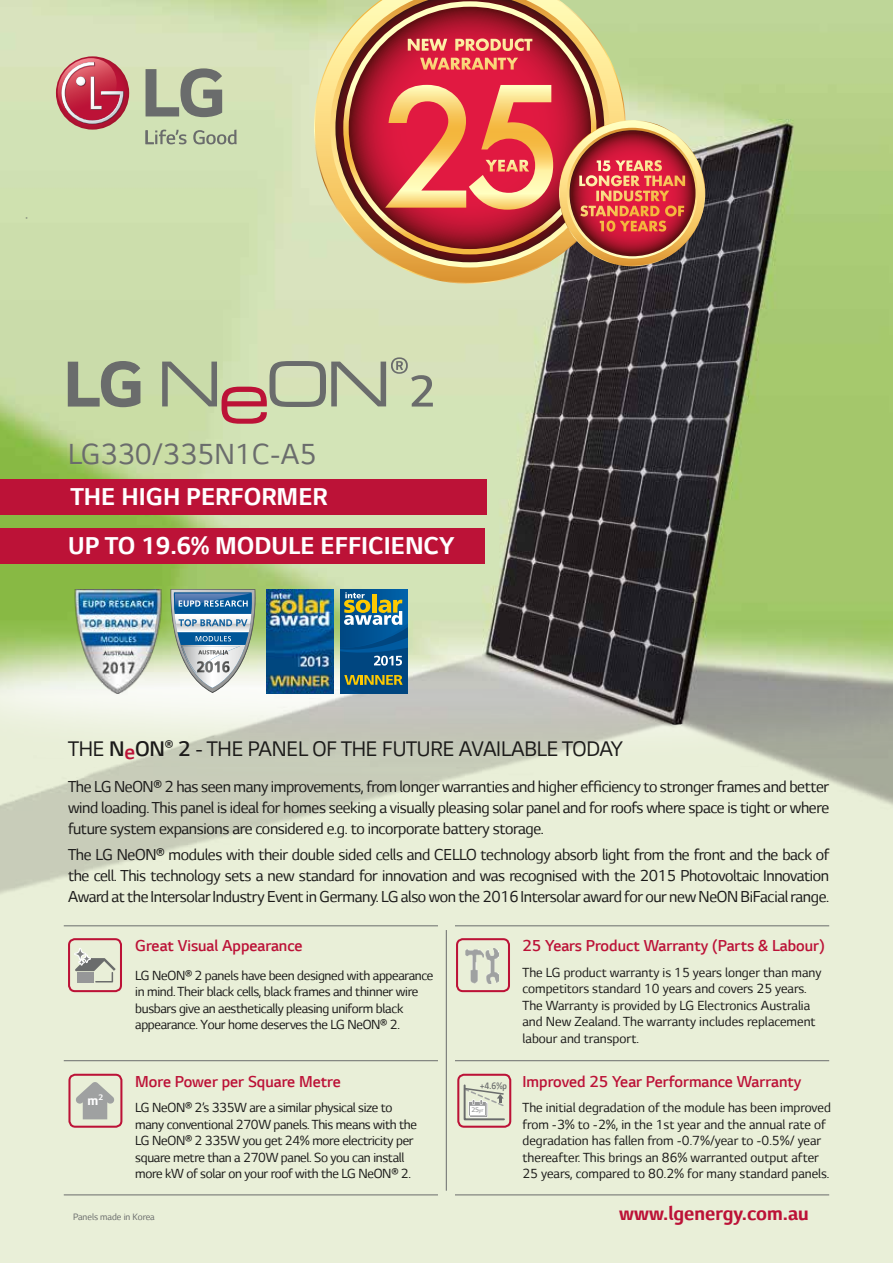
<style>
.page{position:relative;width:893px;height:1263px;background:#e9efd8}
.page>*{position:absolute;margin:0;border:0;box-sizing:border-box;transform-origin:0 0}
.t1{font:33px "LG Smart";color:#6a6c6c}
.t2{font:700 27.75px/48.8px "LG Smart";color:#fff}
.t3{font:24px "LG Smart";letter-spacing:-.01em;color:#1c1b1a}
.t4{font:700 22.35px "LG Smart";color:#bc1237}
.t5{font:18px/21px "LG Smart";letter-spacing:-.02em;color:#1c1b1a;text-align:justify}
.t6{font:300 18px "LG Smart";color:#bc1237}
.t7{font:700 15.45px "LG Smart";color:#fff}
.t8{font:15px/16.5px "LG Smart";color:#1c1b1a}
.t9{font:15px/16.5px "LG Smart";letter-spacing:-.02em;color:#1c1b1a}
.t10{font:10.5px "LG Smart";color:#6a6c6c}
.t11{font:300 10.5px "LG Smart";color:#6a6c6c;scale:.9 1}
.t12{font:300 7.5px "LG Smart";color:#969798}
.s1{font-weight:300}
.s2{font-weight:300;color:#bc1237}
.s3{font-size:6px}
</style>
<div class="page">
<img style="left:0;top:0;width:893px;height:894px">
<hr style="left:64px;top:925px;width:374px;height:1px;background:#6a6c6c">
<hr style="left:455px;top:925px;width:374px;height:1px;background:#6a6c6c">
<hr style="left:64px;top:1060px;width:374px;height:1px;background:#6a6c6c">
<hr style="left:455px;top:1060px;width:374px;height:1px;background:#6a6c6c">
<hr style="left:446px;top:930px;width:1px;height:261px;background:#6a6c6c">
<svg style="left:68px;top:361px;width:72px;height:46px;background:#98a289"></svg>
<div style="left:68px;top:938px;width:54px;height:54px;border:2px solid #bc1237;border-radius:6px"></div>
<div style="left:74px;top:948px;width:12px;height:12px;border:2px solid #fff;border-radius:5px"></div>
<div style="left:82px;top:954px;width:9px;height:9px;border:2px solid #fff;border-radius:3px"></div>
<svg style="left:75px;top:949px;width:10px;height:10px"></svg>
<svg style="left:83px;top:955px;width:7px;height:7px"></svg>
<svg style="left:75px;top:958px;width:41px;height:25px"></svg>
<div style="left:457px;top:1074px;width:54px;height:54px;border:2px solid #bc1237;border-radius:6px"></div>
<svg style="left:463px;top:1084px;width:42px;height:37px"></svg>
<div style="left:68px;top:1074px;width:54px;height:54px;border:2px solid #bc1237;border-radius:6px"></div>
<hr style="left:64px;top:1194px;width:374px;height:1px;background:#6a6c6c">
<hr style="left:455px;top:1194px;width:374px;height:1px;background:#6a6c6c">
<div style="left:456px;top:938px;width:54px;height:54px;border:2px solid #bc1237;border-radius:6px"></div>
<img style="left:465px;top:948px;width:34px;height:36px">
<svg style="left:146px;top:130px;width:41px;height:14px"></svg>
<svg style="left:193px;top:130px;width:44px;height:14px"></svg>
<svg style="left:146px;top:68px;width:76px;height:49px;background:#9fa690"></svg>
<svg style="left:56px;top:56px;width:73px;height:74px"></svg>
<svg style="left:54px;top:58px;width:70px;height:67px;background:#c96772"></svg>
<svg style="left:76px;top:1082px;width:38px;height:37px"></svg>
<img style="left:266px;top:589px;width:67px;height:104px">
<div style="left:340px;top:589px;width:67px;height:104px;background:linear-gradient(to right,#004782,#0062aa)"></div>
<svg style="left:340px;top:592px;width:67px;height:101px;background:#336a83"></svg>
<svg style="left:170px;top:589px;width:86px;height:104px;background:#9db5c1"></svg>
<svg style="left:162px;top:357px;width:271px;height:67px;background:#c0c4a2"></svg>
<div style="left:0;top:480px;width:486px;height:35px;background:#bc1237"></div>
<div style="left:0;top:528px;width:484px;height:36px;background:#bc1237"></div>
<img style="left:68px;top:589px;width:99px;height:104px">
<svg style="left:315px;top:0;width:310px;height:283px;background:#ccc48d"></svg>
<svg style="left:330px;top:0;width:279px;height:267px;background:#e3dd9b"></svg>
<svg style="left:335px;top:0;width:269px;height:262px;background:#cbbc84"></svg>
<svg style="left:343px;top:1px;width:253px;height:253px;background:#bb5b4f"></svg>
<svg style="left:408px;top:39px;width:39px;height:12px"></svg>
<svg style="left:455px;top:38px;width:77px;height:13px"></svg>
<svg style="left:420px;top:58px;width:98px;height:12px"></svg>
<svg style="left:385px;top:85px;width:321px;height:182px;background:#cc6854"></svg>
<h1 class="t1" style="left:68px;top:436px;width:250px">LG330/335N1C-A5</h1>
<h2 class="t2" style="left:68px;top:473px;width:388px">THE HIGH PERFORMER<br>UP TO 19.6% MODULE EFFICIENCY</h2>
<h3 class="t3" style="left:68px;top:736px;width:557px">THE <span class="s1">N</span><span class="s2">e</span><span class="s1">ON</span><sup>®</sup> <span class="s1">2</span> - THE PANEL OF THE FUTURE AVAILABLE TODAY</h3>
<p class="t5" style="left:68px;top:776px;width:763px">The LG NeON® 2 has seen many improvements, from longer warranties and higher efficiency to stronger frames and better wind loading. This panel is ideal for homes seeking a visually pleasing solar panel and for roofs where space is tight or where future system expansions are considered e.g. to incorporate battery storage.</p>
<p class="t5" style="left:68px;top:844px;width:763px">The LG NeON® modules with their double sided cells and CELLO technology absorb light from the front and the back of the cell. This technology sets a new standard for innovation and was recognised with the 2015 Photovoltaic Innovation Award at the Intersolar Industry Event in Germany. LG also won the 2016 Intersolar award for our new NeON BiFacial range.</p>
<p class="t7" style="left:88px;top:1092px;width:17px">m<sup>2</sup></p>
<p class="t6" style="left:135px;top:936px;width:169px">Great Visual Appearance</p>
<p class="t9" style="left:135px;top:967px;width:300px">LG NeON® 2 panels have been designed with appearance in mind. Their black cells, black frames and thinner wire busbars give an aesthetically pleasing uniform black appearance. Your home deserves the LG NeON® 2.</p>
<p class="t6" style="left:135px;top:1071px;width:207px">More Power per Square Metre</p>
<p class="t9" style="left:135px;top:1099px;width:283px">LG NeON® 2’s 335W are a similar physical size to many conventional 270W panels. This means with the LG NeON® 2 335W you get 24% more electricity per square metre than a 270W panel. So you can install more kW of solar on your roof with the LG NeON® 2.</p>
<p class="t10" style="left:73px;top:1211px;width:83px">Panels made in Korea</p>
<p class="t11" style="left:480px;top:1080px;width:32px">+4.6%p</p>
<p class="t12" style="left:471px;top:1106px;width:13px">25<span class="s3">yr</span></p>
<p class="t6" style="left:522px;top:936px;width:304px">25 Years Product Warranty (Parts &amp; Labour)</p>
<p class="t8" style="left:522px;top:964px;width:300px">The LG product warranty is 15 years longer than many competitors standard 10 years and covers 25 years.<br>The Warranty is provided by LG Electronics Australia and New Zealand. The warranty includes replacement labour and transport.</p>
<p class="t6" style="left:522px;top:1071px;width:280px">Improved 25 Year Performance Warranty</p>
<p class="t8" style="left:522px;top:1099px;width:310px">The initial degradation of the module has been improved from -3% to -2%, in the 1st year and the annual rate of degradation has fallen from -0.7%/year to -0.5%/ year thereafter. This brings an 86% warranted output after 25 years, compared to 80.2% for many standard panels.</p>
<p class="t4" style="left:619px;top:1201px;width:191px">www.lgenergy.com.au</p>
</div>
